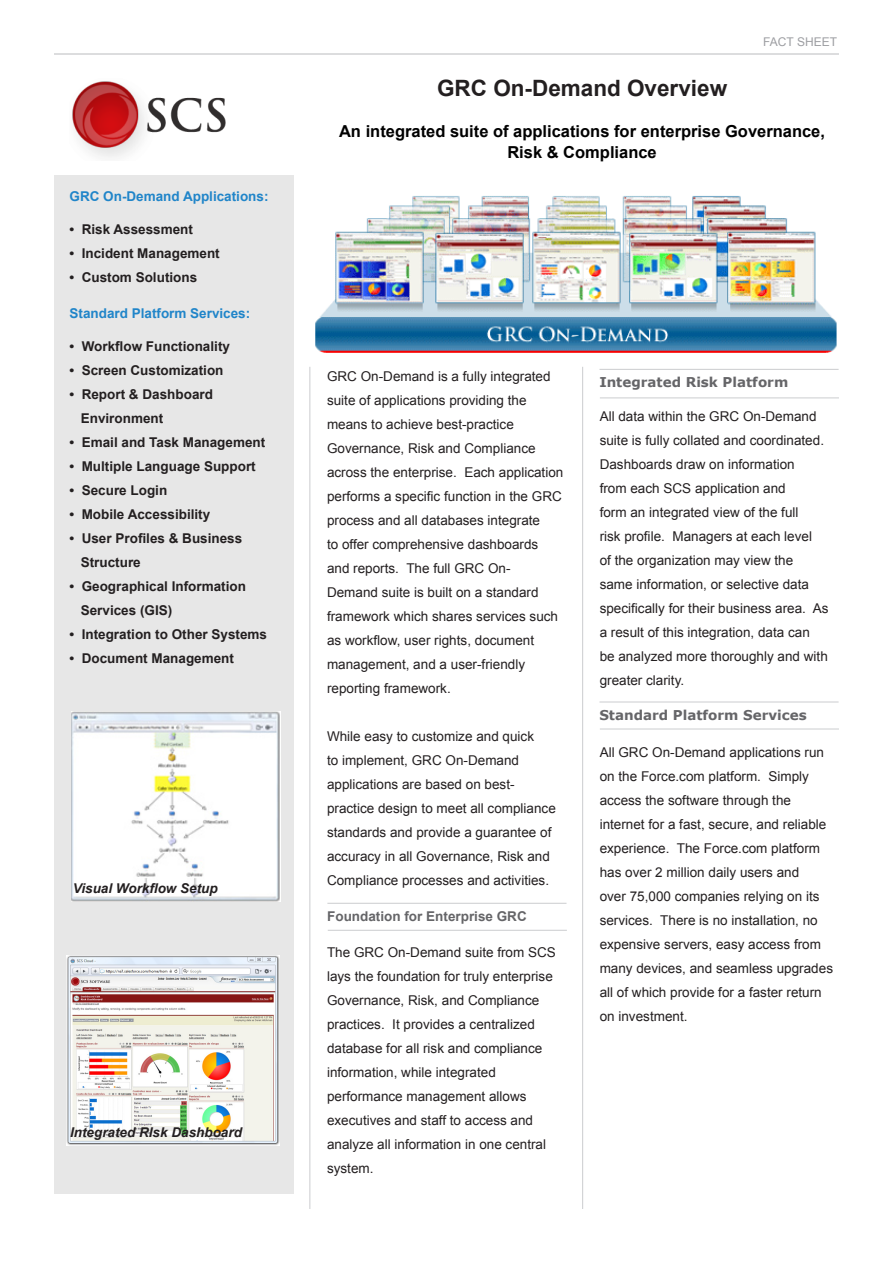
<style>
.page{position:relative;width:893px;height:1263px;background:#fff}
.page>*{position:absolute;margin:0;border:0;box-sizing:border-box;transform-origin:0 0}
.t1{font:700 22.5px "Arial";color:#231f20}
.t2{font:700 16.5px/21px "Arial";color:#000;text-align:center}
.t3{font:13.5px/24px "Arial";color:#231f20}
.t4{font:700 13.5px/24px "Arial";color:#231f20}
.t5{font:700 13.5px "Arial";color:#2085c9}
.t6{font:700 13.5px "Verdana";color:#656568}
.t7{font:italic 700 13.5px "Arial";color:#231f20}
.t8{font:700 13.5px "Arial";color:#656568}
.t9{font:12px "Arial";color:#9d9ea2}
</style>
<div class="page">
<hr style="left:54px;top:53px;width:785px;height:2px;background:#d1d2d4">
<div style="left:54px;top:175px;width:239px;height:1019px;background:#e7e7e7"></div>
<hr style="left:309px;top:367px;width:1px;height:842px;background:#d1d2d4">
<img style="left:72px;top:81px;width:154px;height:77px">
<hr style="left:582px;top:367px;width:1px;height:842px;background:#d1d2d4">
<hr style="left:327px;top:903px;width:239px;height:1px;background:#d1d2d4">
<hr style="left:328px;top:930px;width:239px;height:1px;background:#d1d2d4">
<img style="left:67px;top:955px;width:212px;height:191px">
<hr style="left:599px;top:369px;width:240px;height:1px;background:#d1d2d4">
<hr style="left:600px;top:397px;width:239px;height:1px;background:#d1d2d4">
<hr style="left:599px;top:701px;width:240px;height:1px;background:#d1d2d4">
<hr style="left:600px;top:728px;width:239px;height:1px;background:#d1d2d4">
<img style="left:315px;top:196px;width:522px;height:157px">
<img style="left:71px;top:712px;width:209px;height:189px">
<p class="t5" style="left:69px;top:187px;width:201px">GRC On-Demand Applications:</p>
<p class="t4" style="left:69px;top:218px;width:125px">• Risk Assessment</p>
<p class="t4" style="left:69px;top:242px;width:152px">• Incident Management</p>
<p class="t4" style="left:69px;top:266px;width:129px">• Custom Solutions</p>
<p class="t5" style="left:69px;top:304px;width:182px">Standard Platform Services:</p>
<p class="t4" style="left:69px;top:335px;width:162px">• Workflow Functionality</p>
<p class="t4" style="left:69px;top:359px;width:156px">• Screen Customization</p>
<p class="t4" style="left:81px;top:383px;width:134px;text-indent:-11px">• Report &amp; Dashboard<br>Environment</p>
<p class="t4" style="left:69px;top:431px;width:197px">• Email and Task Management</p>
<p class="t4" style="left:69px;top:455px;width:188px">• Multiple Language Support</p>
<p class="t4" style="left:69px;top:479px;width:99px">• Secure Login</p>
<p class="t4" style="left:69px;top:503px;width:142px">• Mobile Accessibility</p>
<p class="t4" style="left:81px;top:527px;width:163px;text-indent:-11px">• User Profiles &amp; Business<br>Structure</p>
<p class="t4" style="left:81px;top:575px;width:167px;text-indent:-11px">• Geographical Information<br>Services (GIS)</p>
<p class="t4" style="left:69px;top:623px;width:199px">• Integration to Other Systems</p>
<p class="t4" style="left:69px;top:647px;width:166px">• Document Management</p>
<p class="t7" style="left:73px;top:879px;width:146px">Visual Workflow Setup</p>
<p class="t7" style="left:70px;top:1123px;width:173px">Integrated RIsk Dashboard</p>
<p class="t9" style="left:763px;top:34px;width:75px">FACT SHEET</p>
<p class="t1" style="left:437px;top:73px;width:292px">GRC On-Demand Overview</p>
<p class="t2" style="left:339px;top:122px;width:487px">An integrated suite of applications for enterprise Governance,<br>Risk &amp; Compliance</p>
<p class="t3" style="left:327px;top:364px;width:238px">GRC On-Demand is a fully integrated suite of applications providing the means to achieve best-practice Governance, Risk and Compliance across the enterprise. Each application performs a specific function in the GRC process and all databases integrate<br>to offer comprehensive dashboards and reports. The full GRC On-Demand suite is built on a standard framework which shares services such as workflow, user rights, document management, and a user-friendly reporting framework.</p>
<p class="t3" style="left:327px;top:724px;width:230px">While easy to customize and quick<br>to implement, GRC On-Demand applications are based on best&shy;practice design to meet all compliance standards and provide a guarantee of accuracy in all Governance, Risk and Compliance processes and activities.</p>
<p class="t8" style="left:327px;top:907px;width:201px">Foundation for Enterprise GRC</p>
<p class="t3" style="left:327px;top:940px;width:230px">The GRC On-Demand suite from SCS lays the foundation for truly enterprise<br>Governance, Risk, and Compliance practices. It provides a centralized database for all risk and compliance information, while integrated performance management allows executives and staff to access and analyze all information in one central system.</p>
<p class="t6" style="left:599px;top:374px;width:190px">Integrated Risk Platform</p>
<p class="t3" style="left:600px;top:404px;width:230px">All data within the GRC On-Demand suite is fully collated and coordinated.<br>Dashboards draw on information<br>from each SCS application and<br>form an integrated view of the full<br>risk profile. Managers at each level<br>of the organization may view the same information, or selective data specifically for their business area. As a result of this integration, data can<br>be analyzed more thoroughly and with greater clarity.</p>
<p class="t6" style="left:599px;top:706px;width:209px">Standard Platform Services</p>
<p class="t3" style="left:600px;top:740px;width:235px">All GRC On-Demand applications run on the Force.com platform. Simply access the software through the internet for a fast, secure, and reliable experience. The Force.com platform has over 2 million daily users and<br>over 75,000 companies relying on its services. There is no installation, no expensive servers, easy access from many devices, and seamless upgrades all of which provide for a faster return on investment.</p>
</div>
